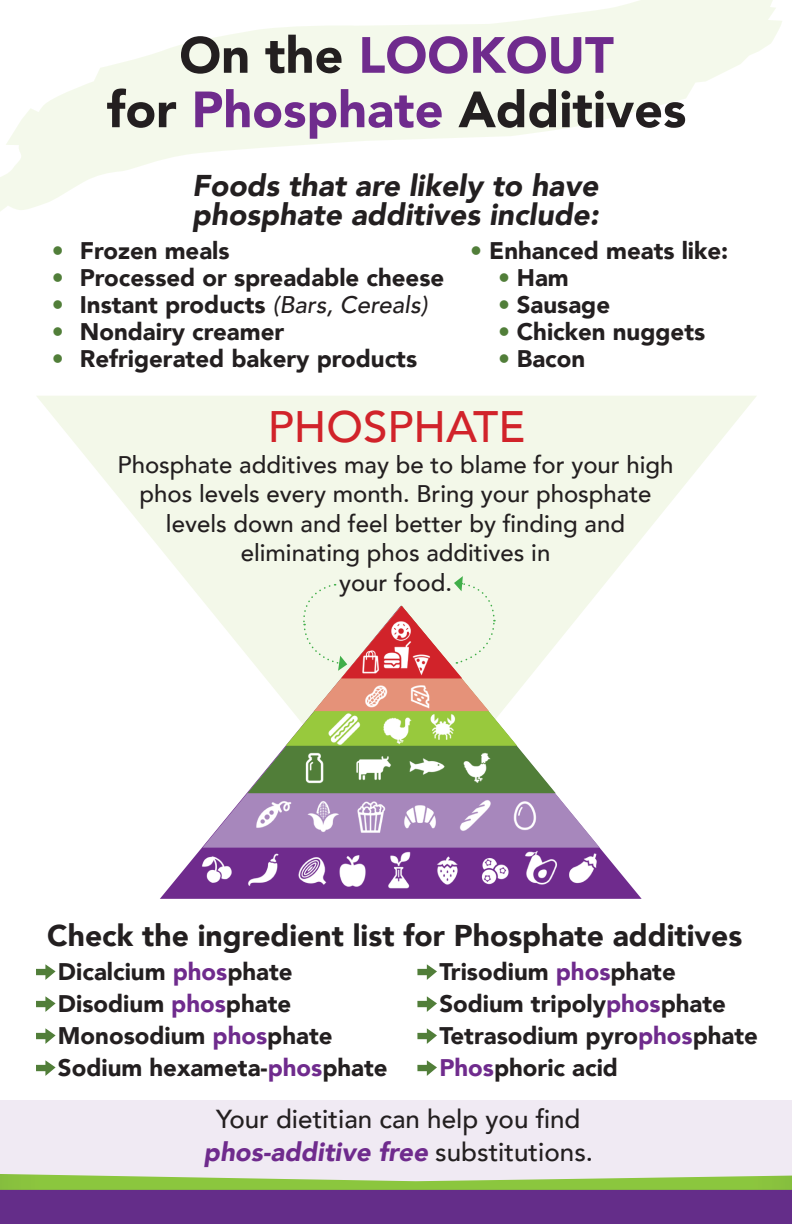
<style>
.page{position:relative;width:792px;height:1224px;background:#fff}
.page>*{position:absolute;margin:0;border:0;box-sizing:border-box;transform-origin:0 0}
.t1{font:900 50.4px/54.4px "Avenir";color:#231f20;text-align:center}
.t2{font:500 44px "Avenir";color:#d1232a}
.t3{font:italic 900 30px/29.8px "Avenir";color:#231f20}
.t4{font:900 30px "Avenir";color:#231f20}
.t5{font:500 26px/33.8px "Avenir";color:#231f20;text-align:center}
.t6{font:900 24px/32px "Avenir";color:#231f20}
.t7{font:500 24px/29.6px "Avenir";color:#231f20;text-align:center}
.s1{color:#6f2b8d}
.s2{color:#517e39}
.s3{font-weight:500;font-style:italic}
.s4{font-weight:900;font-style:italic;color:#6f2b8d}
</style>
<div class="page">
<svg style="left:0;top:0;width:782px;height:211px"></svg>
<svg style="left:37px;top:396px;width:719px;height:198px;fill:#f3f8e9"></svg>
<svg style="left:36px;top:964px;width:20px;height:16px"></svg>
<svg style="left:36px;top:996px;width:20px;height:16px"></svg>
<svg style="left:36px;top:1028px;width:20px;height:16px"></svg>
<svg style="left:36px;top:1060px;width:20px;height:16px"></svg>
<svg style="left:417px;top:964px;width:20px;height:16px"></svg>
<svg style="left:417px;top:996px;width:20px;height:16px"></svg>
<svg style="left:417px;top:1028px;width:20px;height:16px"></svg>
<svg style="left:417px;top:1060px;width:20px;height:16px"></svg>
<svg style="left:160px;top:858px;width:482px;height:41px;fill:#6f2b8d"></svg>
<img style="left:193px;top:594px;width:415px;height:298px">
<div style="left:0;top:1100px;width:792px;height:120px;background:#f0eaf3"></div>
<div style="left:0;top:1186px;width:792px;height:38px;background:#642d89"></div>
<svg style="left:0;top:1174px;width:792px;height:16px"></svg>
<svg style="left:286px;top:576px;width:231px;height:170px;background:#e0d1b1"></svg>
<h1 class="t1" style="left:107px;top:27px;width:581px">On the <span class="s1">LOOKOUT<br></span>for <span class="s1">Phosphate</span> Additives</h1>
<p class="t3" style="left:192px;top:170px;width:408px">Foods that are likely to have phosphate additives include:</p>
<p class="t6" style="left:52px;top:234px;width:179px"><span class="s2">•</span> Frozen meals</p>
<p class="t6" style="left:52px;top:261px;width:394px"><span class="s2">•</span> Processed or spreadable cheese</p>
<p class="t6" style="left:52px;top:288px;width:377px"><span class="s2">•</span> Instant products <span class="s3">(Bars, Cereals)</span></p>
<p class="t6" style="left:52px;top:315px;width:234px"><span class="s2">•</span> Nondairy creamer</p>
<p class="t6" style="left:52px;top:342px;width:367px"><span class="s2">•</span> Refrigerated bakery products</p>
<p class="t6" style="left:470px;top:234px;width:260px"><span class="s2">•</span> Enhanced meats like:</p>
<p class="t6" style="left:498px;top:261px;width:72px"><span class="s2">•</span> Ham</p>
<p class="t6" style="left:498px;top:288px;width:114px"><span class="s2">•</span> Sausage</p>
<p class="t6" style="left:498px;top:315px;width:209px"><span class="s2">•</span> Chicken nuggets</p>
<p class="t6" style="left:498px;top:342px;width:89px"><span class="s2">•</span> Bacon</p>
<h2 class="t2" style="left:268px;top:389px;width:259px">PHOSPHATE</h2>
<p class="t7" style="left:117px;top:448px;width:558px">Phosphate additives may be to blame for your high phos levels every month. Bring your phosphate levels down and feel better by finding and eliminating phos additives in<br>your food.</p>
<p class="t4" style="left:47px;top:909px;width:697px">Check the ingredient list for Phosphate additives</p>
<p class="t6" style="left:58px;top:955px;width:331px">Dicalcium <span class="s1">phos</span>phate<br>Disodium <span class="s1">phos</span>phate<br>Monosodium <span class="s1">phos</span>phate<br>Sodium hexameta-<span class="s1">phos</span>phate</p>
<p class="t6" style="left:439px;top:955px;width:320px">Trisodium <span class="s1">phos</span>phate<br>Sodium tripoly<span class="s1">phos</span>phate<br>Tetrasodium pyro<span class="s1">phos</span>phate<br><span class="s1">Phos</span>phoric acid</p>
<p class="t5" style="left:204px;top:1100px;width:391px">Your dietitian can help you find <span class="s4">phos-additive free</span> substitutions.</p>
</div>
